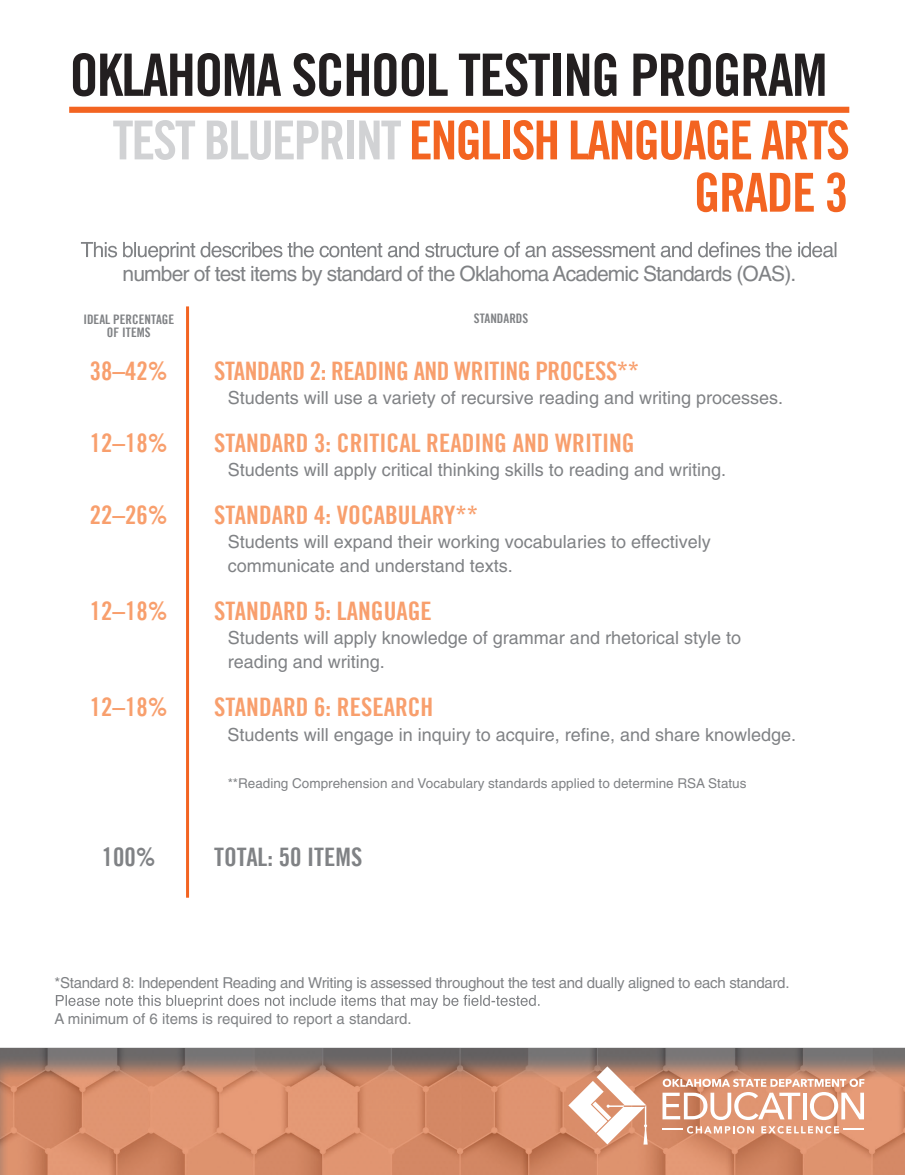
<style>
.page{position:relative;width:905px;height:1175px;background:#fff}
.page>*{position:absolute;margin:0;border:0;box-sizing:border-box;transform-origin:0 0}
.t1{font:58.5px "Trade Gothic Bold Cond Twenty";letter-spacing:-.03em;color:#231f20}
.t2{font:53.7px/52.2px "Trade Gothic Bold Cond Twenty";letter-spacing:-.04em;color:#f36421;text-align:right}
.t3{font:25.5px "Trade Gothic Bold Cond Twenty";color:#f89f6d}
.t4{font:25.5px "Trade Gothic Bold Cond Twenty";letter-spacing:-.02em;color:#f89f6d}
.t5{font:25.5px "Trade Gothic Bold Cond Twenty";color:#808285}
.t6{font:21px "Helvetica";letter-spacing:-.04em;color:#808285}
.t7{font:18px/24px "Helvetica";color:#808285}
.t8{font:15px "Helvetica";letter-spacing:-.02em;color:#808285}
.t9{font:15px "Helvetica";color:#808285}
.t10{font:13.5px "Helvetica";color:#808285}
.t11{font:13.05px/13px "Trade Gothic Bold Cond Twenty";color:#808285;text-align:center}
.s1{color:#d1d2d4}
</style>
<div class="page">
<div style="left:69px;top:107px;width:780px;height:6px;background:#f36421"></div>
<svg style="left:0;top:1047px;width:904px;height:127px;background:#c5886b"></svg>
<svg style="left:662px;top:1078px;width:202px;height:42px"></svg>
<svg style="left:687px;top:1126px;width:67px;height:7px"></svg>
<svg style="left:761px;top:1126px;width:78px;height:7px"></svg>
<hr style="left:843px;top:1128px;width:20px;height:2px;background:#fff">
<hr style="left:662px;top:1128px;width:20px;height:2px;background:#fff">
<svg style="left:568px;top:1066px;width:79px;height:78px"></svg>
<hr style="left:186px;top:306px;width:3px;height:591px;background:#f36421">
<svg style="left:81px;top:242px;width:755px;height:19px"></svg>
<svg style="left:56px;top:994px;width:483px;height:15px"></svg>
<p class="t1" style="left:69px;top:39px;width:759px">OKLAHOMA SCHOOL TESTING PROGRAM</p>
<p class="t2" style="left:113px;top:114px;width:739px"><span class="s1">TEST BLUEPRINT</span> ENGLISH LANGUAGE ARTS<br>GRADE 3</p>
<p class="t6" style="left:123px;top:261px;width:675px">number of test items by standard of the Oklahoma Academic Standards (OAS).</p>
<p class="t11" style="left:83px;top:313px;width:92px">IDEAL PERCENTAGE<br>OF ITEMS</p>
<p class="t3" style="left:90px;top:355px;width:79px">38–42%</p>
<p class="t3" style="left:90px;top:427px;width:79px">12–18%</p>
<p class="t3" style="left:90px;top:499px;width:79px">22–26%</p>
<p class="t3" style="left:90px;top:595px;width:79px">12–18%</p>
<p class="t3" style="left:90px;top:691px;width:79px">12–18%</p>
<p class="t5" style="left:102px;top:841px;width:55px">100%</p>
<p class="t11" style="left:474px;top:312px;width:56px">STANDARDS</p>
<p class="t4" style="left:214px;top:355px;width:426px">STANDARD 2: READING AND WRITING PROCESS**</p>
<p class="t7" style="left:228px;top:385px;width:557px">Students will use a variety of recursive reading and writing processes.</p>
<p class="t3" style="left:214px;top:427px;width:422px">STANDARD 3: CRITICAL READING AND WRITING</p>
<p class="t7" style="left:228px;top:457px;width:500px">Students will apply critical thinking skills to reading and writing.</p>
<p class="t3" style="left:214px;top:499px;width:265px">STANDARD 4: VOCABULARY**</p>
<p class="t7" style="left:228px;top:529px;width:484px">Students will expand their working vocabularies to effectively communicate and understand texts.</p>
<p class="t3" style="left:214px;top:595px;width:219px">STANDARD 5: LANGUAGE</p>
<p class="t7" style="left:228px;top:625px;width:515px">Students will apply knowledge of grammar and rhetorical style to reading and writing.</p>
<p class="t3" style="left:214px;top:691px;width:221px">STANDARD 6: RESEARCH</p>
<p class="t7" style="left:228px;top:722px;width:570px">Students will engage in inquiry to acquire, refine, and share knowledge.</p>
<p class="t10" style="left:228px;top:775px;width:520px">**Reading Comprehension and Vocabulary standards applied to determine RSA Status</p>
<p class="t5" style="left:214px;top:841px;width:150px">TOTAL: 50 ITEMS</p>
<p class="t8" style="left:55px;top:973px;width:736px">*Standard 8: Independent Reading and Writing is assessed throughout the test and dually aligned to each standard.</p>
<p class="t9" style="left:55px;top:1009px;width:358px">A minimum of 6 items is required to report a standard.</p>
</div>
